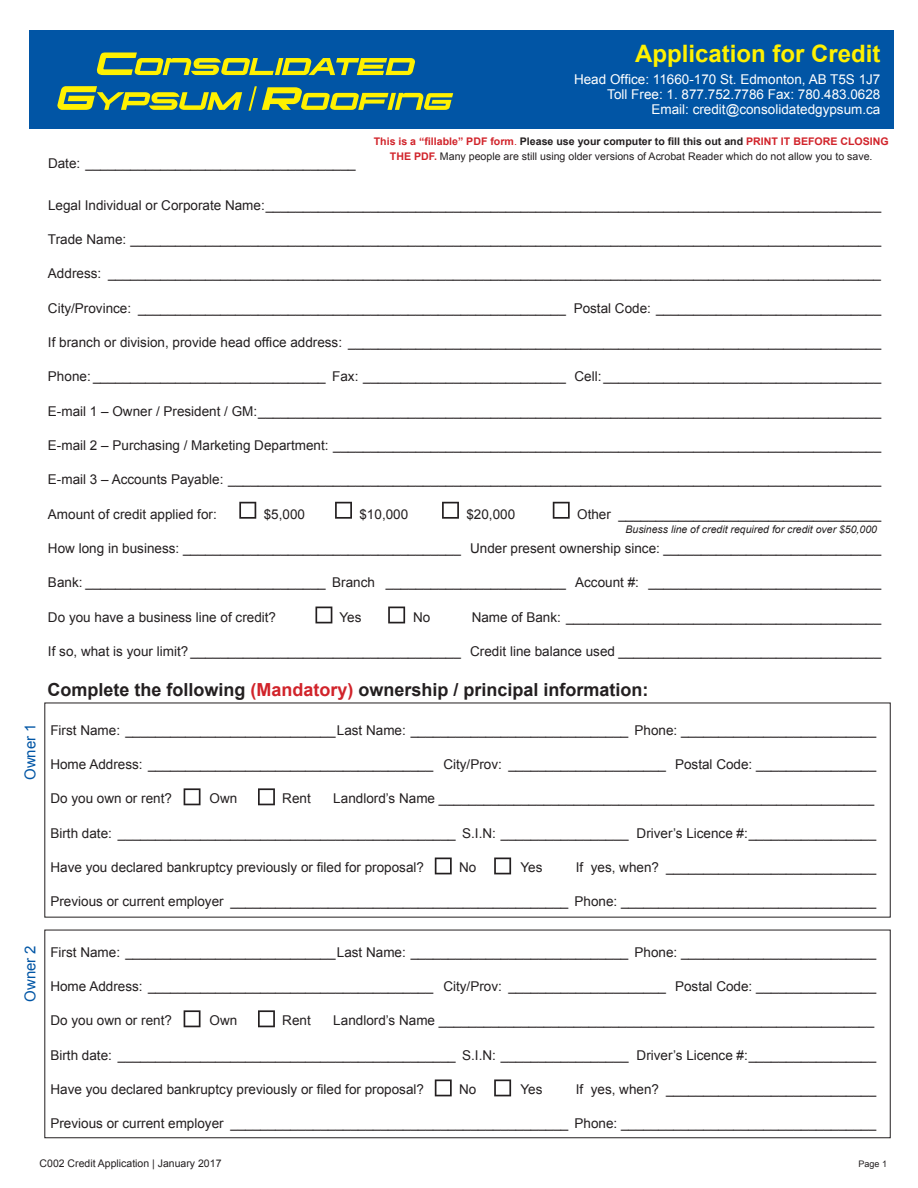
<style>
.page{position:relative;width:918px;height:1188px;background:#fff}
.page>*{position:absolute;margin:0;border:0;box-sizing:border-box;transform-origin:0 0}
.t1{font:700 24px "Arial";color:#fff101}
.t2{font:700 18px "Arial";color:#231f20}
.t3{font:15px "Arial";color:#0155a5}
.t4{font:13.5px "Arial";color:#231f20}
.t5{font:13.5px/15px "Arial";color:#fff;text-align:right}
.t6{font:10.5px/15px "Arial";color:#231f20;text-align:center}
.t7{font:italic 10.5px "Arial";color:#231f20}
.t8{font:9px "Arial";color:#231f20}
.s1{font-weight:700;color:#d1232a}
.s2{color:#d1232a}
.s3{font-weight:700}
</style>
<div class="page">
<div style="left:29px;top:30px;width:865px;height:99px;background:#0155a5"></div>
<svg style="left:57px;top:53px;width:396px;height:58px"></svg>
<svg style="left:239px;top:502px;width:17px;height:17px"></svg>
<svg style="left:335px;top:502px;width:17px;height:17px"></svg>
<svg style="left:442px;top:502px;width:17px;height:17px"></svg>
<svg style="left:553px;top:502px;width:17px;height:17px"></svg>
<svg style="left:494px;top:858px;width:17px;height:16px"></svg>
<svg style="left:435px;top:858px;width:17px;height:16px"></svg>
<svg style="left:258px;top:788px;width:17px;height:17px"></svg>
<svg style="left:184px;top:788px;width:17px;height:17px"></svg>
<svg style="left:494px;top:1079px;width:17px;height:17px"></svg>
<svg style="left:435px;top:1079px;width:17px;height:17px"></svg>
<svg style="left:258px;top:1010px;width:17px;height:17px"></svg>
<svg style="left:184px;top:1010px;width:17px;height:17px"></svg>
<svg style="left:315px;top:607px;width:17px;height:16px"></svg>
<svg style="left:388px;top:607px;width:17px;height:16px"></svg>
<div style="left:44px;top:930px;width:847px;height:208px;border:1px solid #231f20"></div>
<p class="t4" style="left:48px;top:154px;width:309px">Date: ____________________________________</p>
<h1 class="t1" style="left:635px;top:38px;width:247px">Application for Credit</h1>
<p class="t5" style="left:574px;top:72px;width:308px">Head Office: 11660-170 St. Edmonton, AB T5S 1J7<br>Toll Free: 1. 877.752.7786 Fax: 780.483.0628<br>Email: credit@consolidatedgypsum.ca</p>
<p class="t6" style="left:374px;top:134px;width:517px"><span class="s1">This is a “fillable” PDF form</span><span class="s2">.</span> <span class="s3">Please use your computer to fill this out and</span> <span class="s1">print it before closing the PDF.</span> Many people are still using older versions of Acrobat Reader which do not allow you to save.</p>
<p class="t4" style="left:48px;top:196px;width:835px">Legal Individual or Corporate Name:__________________________________________________________________________________</p>
<p class="t4" style="left:48px;top:231px;width:835px">Trade Name: ____________________________________________________________________________________________________</p>
<p class="t4" style="left:48px;top:265px;width:835px">Address: _______________________________________________________________________________________________________</p>
<p class="t4" style="left:48px;top:299px;width:835px">City/Province: _________________________________________________________ Postal Code: ______________________________</p>
<p class="t4" style="left:48px;top:333px;width:835px">If branch or division, provide head office address: _______________________________________________________________________</p>
<p class="t4" style="left:48px;top:368px;width:835px">Phone: _______________________________ Fax: ___________________________ Cell: _____________________________________</p>
<p class="t4" style="left:48px;top:402px;width:835px">E-mail 1 – Owner / President / GM:___________________________________________________________________________________</p>
<p class="t4" style="left:48px;top:436px;width:835px">E-mail 2 – Purchasing / Marketing Department: _________________________________________________________________________</p>
<p class="t4" style="left:48px;top:471px;width:835px">E-mail 3 – Accounts Payable: _______________________________________________________________________________________</p>
<p class="t4" style="left:48px;top:505px;width:170px">Amount of credit applied for:</p>
<p class="t4" style="left:264px;top:505px;width:43px">$5,000</p>
<p class="t4" style="left:359px;top:505px;width:50px">$10,000</p>
<p class="t4" style="left:466px;top:505px;width:50px">$20,000</p>
<p class="t4" style="left:577px;top:505px;width:305px">Other ___________________________________</p>
<p class="t4" style="left:48px;top:539px;width:835px">How long in business: _____________________________________ Under present ownership since: _____________________________</p>
<p class="t4" style="left:48px;top:574px;width:835px">Bank: ________________________________ Branch ________________________ Account #: _______________________________</p>
<p class="t4" style="left:48px;top:608px;width:230px">Do you have a business line of credit?</p>
<p class="t4" style="left:339px;top:608px;width:24px">Yes</p>
<p class="t4" style="left:413px;top:608px;width:19px">No</p>
<p class="t4" style="left:472px;top:608px;width:411px">Name of Bank: __________________________________________</p>
<p class="t4" style="left:48px;top:642px;width:835px">If so, what is your limit? ____________________________________ Credit line balance used ___________________________________</p>
<h2 class="t2" style="left:47px;top:678px;width:603px">Complete the following <span class="s2">(Mandatory)</span> ownership / principal information:</h2>
<p class="t7" style="left:626px;top:522px;width:253px">Business line of credit required for credit over $50,000</p>
<p class="t3" style="left:20px;top:780px;width:58px;rotate:-90deg">Owner 1</p>
<p class="t4" style="left:50px;top:721px;width:827px">First Name: ____________________________Last Name: _____________________________ Phone: __________________________</p>
<p class="t4" style="left:50px;top:755px;width:827px">Home Address: ______________________________________ City/Prov: _____________________ Postal Code: ________________</p>
<p class="t4" style="left:50px;top:790px;width:123px">Do you own or rent?</p>
<p class="t4" style="left:210px;top:790px;width:29px">Own</p>
<p class="t4" style="left:282px;top:790px;width:30px">Rent</p>
<p class="t4" style="left:333px;top:790px;width:542px">Landlord’s Name __________________________________________________________</p>
<p class="t4" style="left:50px;top:824px;width:827px">Birth date: _____________________________________________ S.I.N: _________________ Driver’s Licence #:_________________</p>
<p class="t4" style="left:50px;top:858px;width:375px">Have you declared bankruptcy previously or filed for proposal?</p>
<p class="t4" style="left:459px;top:858px;width:19px">No</p>
<p class="t4" style="left:520px;top:858px;width:24px">Yes</p>
<p class="t4" style="left:576px;top:858px;width:302px">If yes, when? ____________________________</p>
<p class="t4" style="left:50px;top:893px;width:827px">Previous or current employer _____________________________________________ Phone: __________________________________</p>
<p class="t3" style="left:20px;top:1002px;width:58px;rotate:-90deg">Owner 2</p>
<p class="t4" style="left:50px;top:943px;width:827px">First Name: ____________________________Last Name: _____________________________ Phone: __________________________</p>
<p class="t4" style="left:50px;top:977px;width:827px">Home Address: ______________________________________ City/Prov: _____________________ Postal Code: ________________</p>
<p class="t4" style="left:50px;top:1012px;width:123px">Do you own or rent?</p>
<p class="t4" style="left:210px;top:1012px;width:29px">Own</p>
<p class="t4" style="left:282px;top:1012px;width:30px">Rent</p>
<p class="t4" style="left:333px;top:1012px;width:542px">Landlord’s Name __________________________________________________________</p>
<p class="t4" style="left:50px;top:1046px;width:827px">Birth date: _____________________________________________ S.I.N: _________________ Driver’s Licence #:_________________</p>
<p class="t4" style="left:50px;top:1080px;width:375px">Have you declared bankruptcy previously or filed for proposal?</p>
<p class="t4" style="left:459px;top:1080px;width:19px">No</p>
<p class="t4" style="left:520px;top:1080px;width:24px">Yes</p>
<p class="t4" style="left:576px;top:1080px;width:302px">If yes, when? ____________________________</p>
<p class="t4" style="left:50px;top:1115px;width:827px">Previous or current employer _____________________________________________ Phone: __________________________________</p>
<p class="t6" style="left:40px;top:1156px;width:183px">C002 Credit Application | January 2017</p>
<p class="t8" style="left:859px;top:1158px;width:30px">Page 1</p>
</div>
